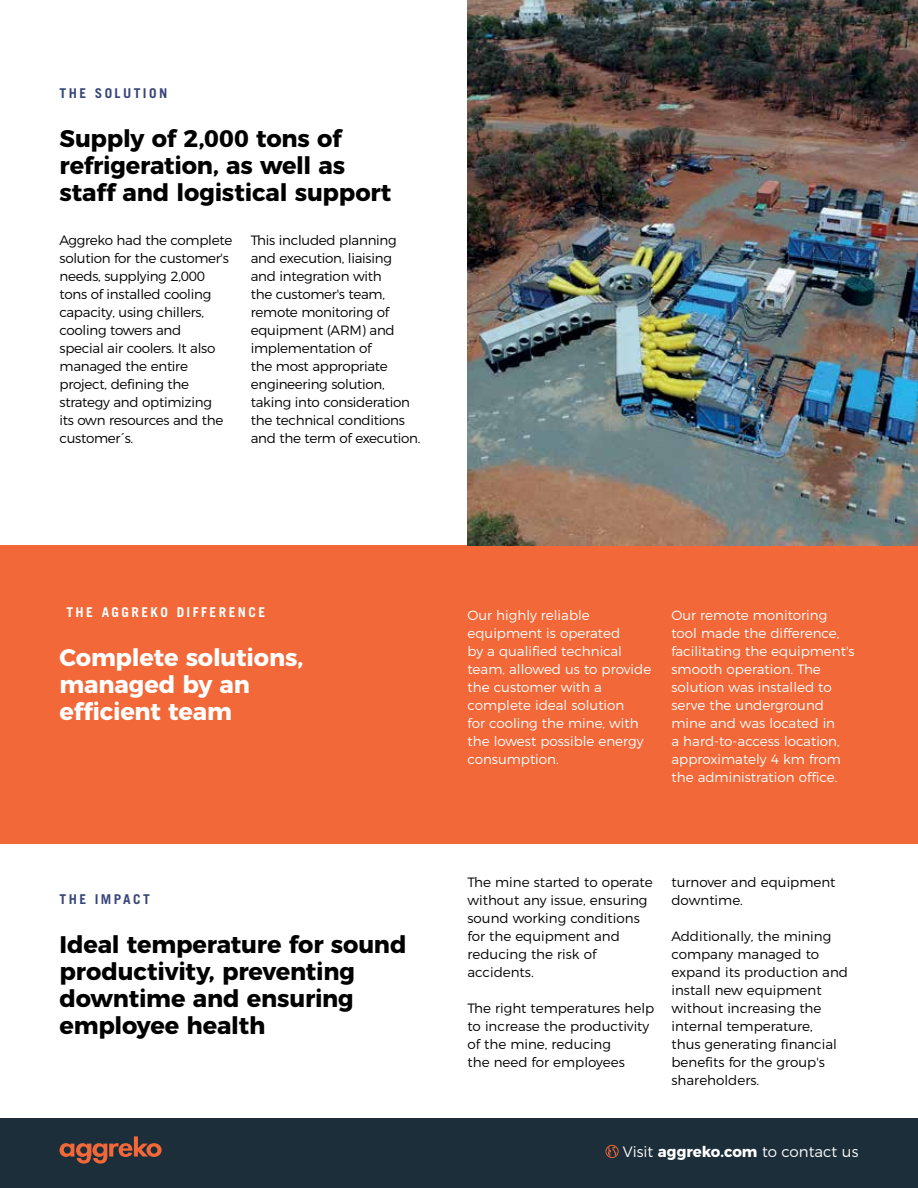
<style>
.page{position:relative;width:918px;height:1188px;background:#fff}
.page>*{position:absolute;margin:0;border:0;box-sizing:border-box;transform-origin:0 0}
.t1{font:700 24px/27px "Montserrat";letter-spacing:-.01em;color:#000}
.t2{font:700 24px/27px "Montserrat";letter-spacing:-.01em;color:#fff}
.t3{font:300 15px "Montserrat";color:#fff}
.t4{font:300 13.5px/18px "Montserrat";letter-spacing:-.02em;color:#000}
.t5{font:300 13.5px/18px "Montserrat";color:#000}
.t6{font:300 13.5px/18px "Montserrat";color:#fff}
.t7{font:700 13.5px "Trade Gothic LT Pro";letter-spacing:.18em;color:#38457a}
.t8{font:700 13.5px "Trade Gothic LT Pro";letter-spacing:.18em;color:#fff}
.s1{font-weight:700}
</style>
<div class="page">
<div style="left:0;top:546px;width:918px;height:298px;background:#f26838"></div>
<div style="left:0;top:1119px;width:918px;height:69px;background:#1c2e39"></div>
<svg style="left:60px;top:1136px;width:102px;height:28px"></svg>
<img style="left:468px;top:0;width:450px;height:546px">
<svg style="left:605px;top:1145px;width:14px;height:13px"></svg>
<p class="t7" style="left:60px;top:85px;width:109px">THE SOLUTION</p>
<h1 class="t1" style="left:60px;top:123px;width:333px">Supply of 2,000 tons of refrigeration, as well as staff and logistical support</h1>
<p class="t4" style="left:60px;top:230px;width:174px">Aggreko had the complete solution for the customer's needs, supplying 2,000 tons of installed cooling capacity, using chillers, cooling towers and<br>special air coolers. It also managed the entire project, defining the strategy and optimizing<br>its own resources and the customer´s.</p>
<p class="t4" style="left:251px;top:230px;width:171px">This included planning and execution, liaising and integration with<br>the customer's team, remote monitoring of equipment (ARM) and implementation of<br>the most appropriate engineering solution, taking into consideration the technical conditions and the term of execution.</p>
<p class="t8" style="left:66px;top:604px;width:200px">THE AGGREKO DIFFERENCE</p>
<h1 class="t2" style="left:60px;top:643px;width:245px">Complete solutions, managed by an efficient team</h1>
<p class="t7" style="left:60px;top:891px;width:92px">THE IMPACT</p>
<h1 class="t1" style="left:60px;top:929px;width:349px">Ideal temperature for sound productivity, preventing downtime and ensuring employee health</h1>
<p class="t6" style="left:468px;top:605px;width:185px">Our highly reliable equipment is operated<br>by a qualified technical team, allowed us to provide the customer with a complete ideal solution<br>for cooling the mine, with the lowest possible energy consumption.</p>
<p class="t6" style="left:671px;top:605px;width:185px">Our remote monitoring tool made the difference, facilitating the equipment's smooth operation. The solution was installed to serve the underground mine and was located in<br>a hard-to-access location, approximately 4 km from the administration office.</p>
<p class="t5" style="left:467px;top:872px;width:187px">The mine started to operate without any issue, ensuring sound working conditions for the equipment and reducing the risk of accidents.</p>
<p class="t5" style="left:467px;top:998px;width:188px">The right temperatures help to increase the productivity of the mine, reducing<br>the need for employees</p>
<p class="t5" style="left:671px;top:872px;width:166px">turnover and equipment downtime.</p>
<p class="t5" style="left:671px;top:926px;width:178px">Additionally, the mining company managed to expand its production and install new equipment without increasing the internal temperature,<br>thus generating financial benefits for the group's shareholders.</p>
<p class="t3" style="left:623px;top:1139px;width:237px">Visit <span class="s1">aggreko.com</span> to contact us</p>
</div>
